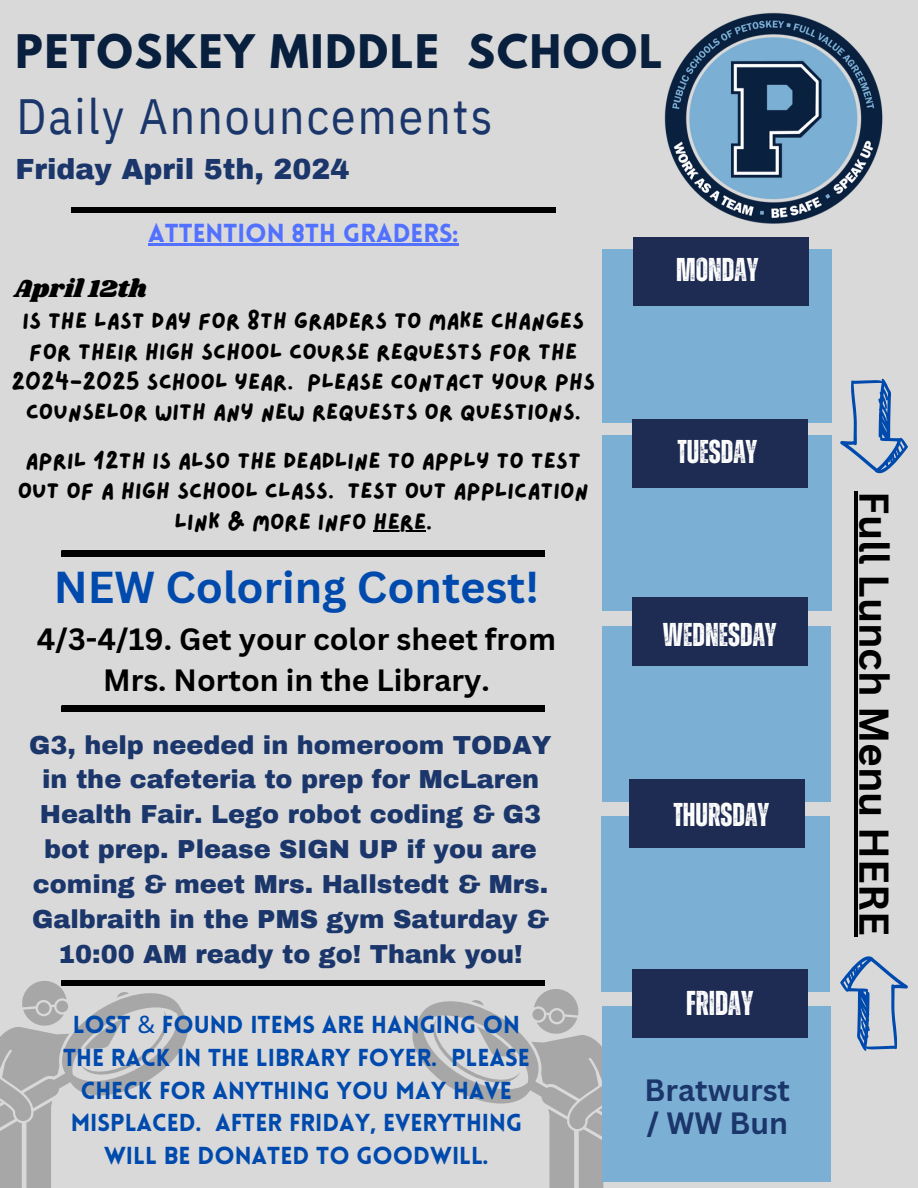
<style>
.page{position:relative;width:918px;height:1188px;background:#d9d9d9}
.page>*{position:absolute;margin:0;border:0;box-sizing:border-box;transform-origin:0 0}
.t1{font:49.5px "IBM Plex Sans Cond";letter-spacing:.04em;color:#1b366a}
.t2{font:700 43.5px "Canva Sans";color:#004aad}
.t3{font:700 40.95px "League Spartan";letter-spacing:.05em;color:#081f3e}
.t4{font:700 40.5px "Canva Sans";color:#000}
.t5{font:700 34.5px "Zuume Rough";color:#fff}
.t6{font:700 33px "Zuume Rough";color:#fff}
.t7{font:700 30px/41.7px "Canva Sans";color:#000;text-align:center}
.t8{font:700 30px/32.7px "Canva Sans";color:#1b366a}
.t9{font:900 28.5px "Archivo";color:#1b366a}
.t10{font:900 25.5px/34.8px "Archivo";color:#1b366a;text-align:center}
.t11{font:900 25.5px "Lovelo";color:#5271ff}
.t12{font:25.5px "Shrikhand";color:#000}
.t13{font:900 24px/32.7px "Lovelo";color:#004aad;text-align:center}
.t14{font:22.5px/30.3px "Lazydog";color:#000;text-align:center}
.s1{font-family:"Noto Sans";font-weight:400}
</style>
<div class="page">
<img style="left:664px;top:12px;width:219px;height:212px">
<div style="left:603px;top:435px;width:229px;height:176px;background:#7cafd4"></div>
<div style="left:603px;top:249px;width:229px;height:174px;background:#7cafd4"></div>
<div style="left:633px;top:237px;width:175px;height:69px;background:#1e2b52"></div>
<div style="left:603px;top:626px;width:228px;height:175px;background:#7cafd4"></div>
<div style="left:632px;top:598px;width:175px;height:68px;background:#1e2b52"></div>
<div style="left:603px;top:1006px;width:228px;height:175px;background:#7cafd4"></div>
<div style="left:602px;top:816px;width:228px;height:175px;background:#7cafd4"></div>
<div style="left:632px;top:969px;width:175px;height:69px;background:#1e2b52"></div>
<div style="left:630px;top:779px;width:175px;height:69px;background:#1e2b52"></div>
<hr style="left:854px;top:491px;width:3px;height:445px;background:#000">
<svg style="left:840px;top:956px;width:68px;height:95px"></svg>
<div style="left:633px;top:420px;width:175px;height:68px;background:#1e2b52"></div>
<svg style="left:840px;top:379px;width:68px;height:94px"></svg>
<div style="left:62px;top:551px;width:483px;height:5px;background:#000"></div>
<div style="left:72px;top:207px;width:483px;height:6px;background:#000"></div>
<div style="left:62px;top:706px;width:483px;height:5px;background:#000"></div>
<svg style="left:0;top:979px;width:630px;height:209px"></svg>
<hr style="left:148px;top:244px;width:311px;height:2px;background:#5271ff">
<hr style="left:374px;top:531px;width:52px;height:1px;background:#000">
<p class="t3" style="left:15px;top:31px;width:648px">PETOSKEY MIDDLE SCHOOL</p>
<p class="t1" style="left:17px;top:84px;width:477px">Daily Announcements</p>
<p class="t9" style="left:15px;top:154px;width:336px">Friday April 5th, 2024</p>
<h3 class="t11" style="left:148px;top:222px;width:312px">ATTENTION 8TH GRADERS:</h3>
<p class="t12" style="left:14px;top:271px;width:134px">April 12th</p>
<h4 class="t14" style="left:11px;top:307px;width:585px">IS THE LAST DAY FOR 8TH GRADERS TO MAKE CHANGES FOR THEIR HIGH SCHOOL COURSE REQUESTS FOR THE 2024-2025 SCHOOL YEAR. PLEASE CONTACT YOUR PHS COUNSELOR WITH ANY NEW REQUESTS OR QUESTIONS.</h4>
<h5 class="t14" style="left:18px;top:446px;width:573px">APRIL 12TH IS ALSO THE DEADLINE TO APPLY TO TEST<br>OUT OF A HIGH SCHOOL CLASS. TEST OUT APPLICATION<br>LINK &amp; MORE INFO HERE.</h5>
<p class="t2" style="left:54px;top:557px;width:487px">NEW Coloring Contest!</p>
<p class="t7" style="left:37px;top:617px;width:521px">4/3-4/19. Get your color sheet from<br>Mrs. Norton in the Library.</p>
<h4 class="t10" style="left:29px;top:728px;width:524px">G3, help needed in homeroom TODAY in the cafeteria to prep for McLaren Health Fair. Lego robot coding &amp; G3 bot prep. Please SIGN UP if you are coming &amp; meet Mrs. Hallstedt &amp; Mrs.<br>Galbraith in the PMS gym Saturday &amp; 10:00 AM ready to go! Thank you!</h4>
<p class="t13" style="left:63px;top:1011px;width:468px">LOST <span class="s1">&amp;</span> FOUND ITEMS ARE HANGING ON THE RACK IN THE LIBRARY FOYER. PLEASE CHECK FOR ANYTHING YOU MAY HAVE MISPLACED. AFTER FRIDAY, EVERYTHING WILL BE DONATED TO GOODWILL.</p>
<h6 class="t6" style="left:676px;top:255px;width:84px">MONDAY</h6>
<p class="t6" style="left:677px;top:437px;width:81px">TUESDAY</p>
<p class="t6" style="left:663px;top:619px;width:115px">WEDNESDAY</p>
<p class="t6" style="left:673px;top:799px;width:97px">THURSDAY</p>
<h2 class="t5" style="left:686px;top:987px;width:69px">FRIDAY</h2>
<h4 class="t8" style="left:645px;top:1073px;width:147px">Bratwurst / WW Bun</h4>
<h1 class="t4" style="left:903px;top:491px;width:446px;rotate:90deg">Full Lunch Menu HERE</h1>
</div>
